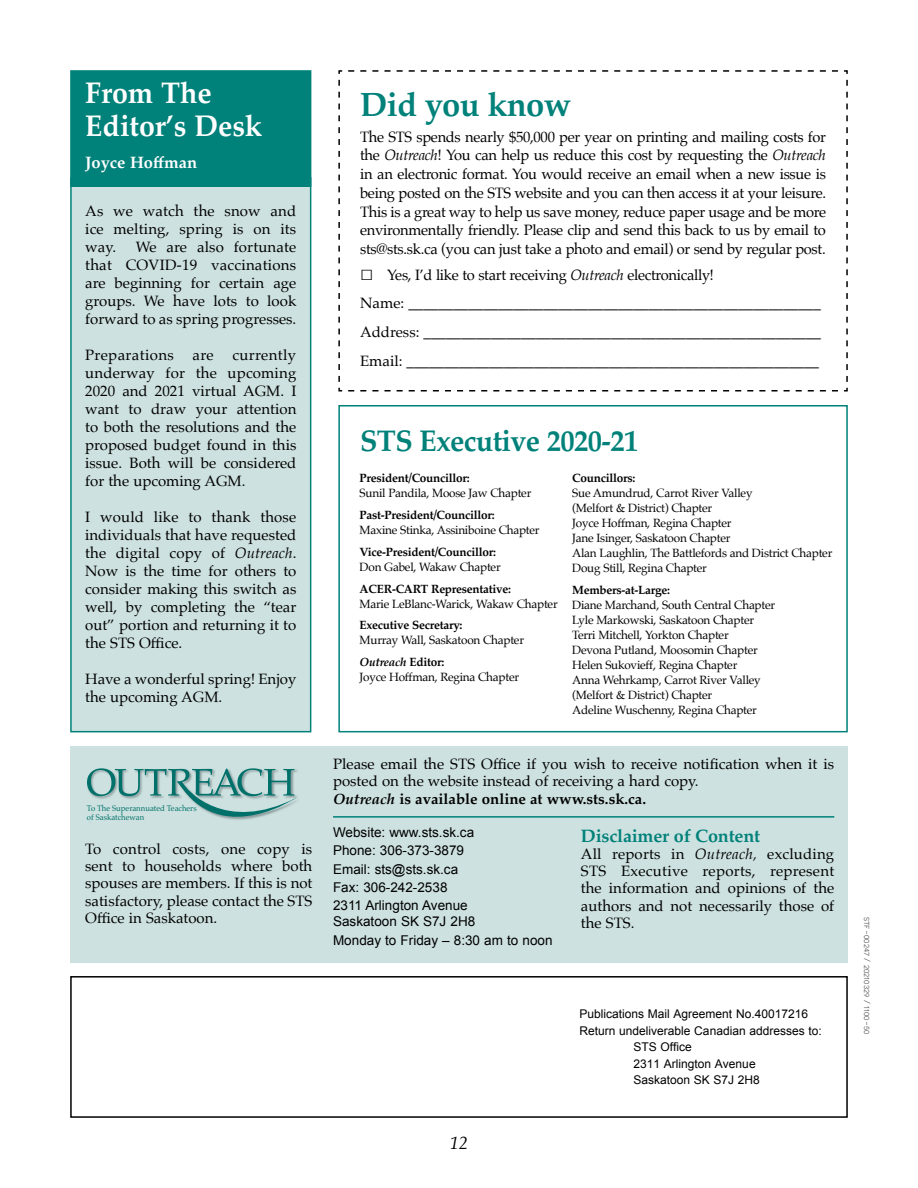
<style>
.page{position:relative;width:918px;height:1188px;background:#fff}
.page>*{position:absolute;margin:0;border:0;box-sizing:border-box;transform-origin:0 0}
.t1{font:700 33.75px "Palatino";letter-spacing:-.02em;color:#008179}
.t2{font:700 30px "Palatino";letter-spacing:-.02em;color:#008179;scale:.95 1}
.t3{font:700 30px/33px "Palatino";color:#fff;scale:.95 1}
.t4{font:700 18px "Palatino";letter-spacing:-.01em;color:#008179}
.t5{font:italic 18px "Palatino";color:#000}
.t6{font:700 16.5px "Palatino";color:#fff}
.t7{font:15px/18px "Palatino";color:#000;text-align:justify}
.t8{font:15px/28.8px "Palatino";letter-spacing:-.02em;color:#000}
.t9{font:13.5px/18.5px "Arial";color:#000}
.t10{font:12px/15px "Palatino";letter-spacing:-.02em;color:#000}
.t11{font:700 12px "Palatino";letter-spacing:-.02em;color:#000}
.t12{font:12px "Arial";color:#000}
.t13{font:9px "Novecentosans";letter-spacing:.02em;color:#414042}
.t14{font:8.25px/9.4px "Palatino";color:#008179;scale:.95 1}
.s1{font-style:italic}
.s2{font-size:22.5px}
.s3{font-weight:700;font-style:italic}
.s4{font-weight:700}
</style>
<div class="page">
<div style="left:70px;top:976px;width:778px;height:142px;border:2px solid #000"></div>
<div style="left:70px;top:746px;width:778px;height:216px;background:#cde1e0"></div>
<svg style="left:87px;top:768px;width:210px;height:52px"></svg>
<hr style="left:333px;top:816px;width:501px;height:2px;background:#008179">
<div style="left:338px;top:405px;width:510px;height:327px;border:2px solid #008179"></div>
<div style="left:71px;top:178px;width:240px;height:554px;background:#cde1e0"></div>
<div style="left:70px;top:177px;width:241px;height:555px;border:2px solid #008179"></div>
<div style="left:71px;top:71px;width:240px;height:115px;background:#008179"></div>
<div style="left:70px;top:70px;width:241px;height:117px;border:2px solid #008179"></div>
<svg style="left:338px;top:70px;width:510px;height:322px"></svg>
<h2 class="t3" style="left:85px;top:76px;width:188px">From The<br>Editor’s Desk</h2>
<p class="t6" style="left:85px;top:148px;width:113px">Joyce Hoffman</p>
<p class="t7" style="left:85px;top:202px;width:213px">As we watch the snow and ice melting, spring is on its way.</p>
<p class="t7" style="left:85px;top:238px;width:213px;text-indent:50px">We are also fortunate that COVID-19 vaccinations are beginning for certain age groups. We have lots to look forward to as spring progresses.</p>
<p class="t7" style="left:85px;top:346px;width:213px">Preparations are currently underway for the upcoming 2020 and 2021 virtual AGM. I want to draw your attention to both the resolutions and the proposed budget found in this issue. Both will be considered for the upcoming AGM.</p>
<p class="t7" style="left:85px;top:508px;width:213px">I would like to thank those individuals that have requested the digital copy of <span class="s1">Outreach</span>.<br>Now is the time for others to consider making this switch as well, by completing the “tear out” portion and returning it to the STS Office.</p>
<p class="t7" style="left:85px;top:670px;width:213px">Have a wonderful spring! Enjoy the upcoming AGM.</p>
<p class="t14" style="left:87px;top:803px;width:117px">To The Superannuated Teachers of Saskatchewan</p>
<p class="t7" style="left:85px;top:840px;width:229px;line-height:17.2px">To control costs, one copy is sent to households where both spouses are members. If this is not satisfactory, please contact the STS Office in Saskatoon.</p>
<h1 class="t1" style="left:360px;top:76px;width:212px">Did you know</h1>
<p class="t7" style="left:360px;top:127px;width:467px;line-height:18.8px">The STS spends nearly $50,000 per year on printing and mailing costs for the <span class="s1">Outreach</span>! You can help us reduce this cost by requesting the <span class="s1">Outreach </span>in an electronic format. You would receive an email when a new issue is being posted on the STS website and you can then access it at your leisure.<br>This is a great way to help us save money, reduce paper usage and be more environmentally friendly. Please clip and send this back to us by email to sts@sts.sk.ca (you can just take a photo and email) or send by regular post.</p>
<p class="t8" style="left:360px;top:260px;width:462px"><span class="s2">□</span> Yes, I’d like to start receiving <span class="s1">Outreach</span> electronically!<br>Name: _______________________________________________________ Address: _____________________________________________________ Email: _______________________________________________________</p>
<h2 class="t2" style="left:360px;top:416px;width:294px">STS Executive 2020-21</h2>
<p class="t11" style="left:360px;top:468px;width:112px">President/Councillor:</p>
<p class="t10" style="left:360px;top:486px;width:173px">Sunil Pandila, Moose Jaw Chapter</p>
<p class="t11" style="left:360px;top:505px;width:137px">Past-President/Councillor:</p>
<p class="t10" style="left:360px;top:522px;width:181px">Maxine Stinka, Assiniboine Chapter</p>
<p class="t11" style="left:360px;top:542px;width:138px">Vice-President/Councillor:</p>
<p class="t10" style="left:360px;top:559px;width:143px">Don Gabel, Wakaw Chapter</p>
<p class="t11" style="left:360px;top:578px;width:153px">ACER-CART Representative:</p>
<p class="t10" style="left:360px;top:596px;width:200px">Marie LeBlanc-Warick, Wakaw Chapter</p>
<p class="t11" style="left:360px;top:615px;width:104px">Executive Secretary:</p>
<p class="t10" style="left:360px;top:629px;width:166px;line-height:21.8px">Murray Wall, Saskatoon Chapter<br><span class="s3">Outreach</span> <span class="s4">Editor:</span></p>
<p class="t10" style="left:360px;top:669px;width:161px">Joyce Hoffman, Regina Chapter</p>
<p class="t11" style="left:572px;top:468px;width:65px">Councillors:</p>
<p class="t10" style="left:572px;top:486px;width:262px">Sue Amundrud, Carrot River Valley<br>(Melfort &amp; District) Chapter<br>Joyce Hoffman, Regina Chapter<br>Jane Isinger, Saskatoon Chapter<br>Alan Laughlin, The Battlefords and District Chapter Doug Still, Regina Chapter</p>
<p class="t11" style="left:572px;top:580px;width:99px">Members-at-Large:</p>
<p class="t10" style="left:572px;top:597px;width:204px">Diane Marchand, South Central Chapter Lyle Markowski, Saskatoon Chapter Terri Mitchell, Yorkton Chapter<br>Devona Putland, Moosomin Chapter Helen Sukovieff, Regina Chapter<br>Anna Wehrkamp, Carrot River Valley (Melfort &amp; District) Chapter<br>Adeline Wuschenny, Regina Chapter</p>
<p class="t7" style="left:333px;top:755px;width:503px;line-height:17.2px;text-align:left">Please email the STS Office if you wish to receive notification when it is posted on the website instead of receiving a hard copy.<br><span class="s3">Outreach</span> <span class="s4">is available online at www.sts.sk.ca.</span></p>
<p class="t9" style="left:333px;top:823px;width:143px">Website: www.sts.sk.ca<br>Phone: 306-373-3879<br>Email: sts@sts.sk.ca<br>Fax: 306-242-2538<br>2311 Arlington Avenue</p>
<p class="t9" style="left:333px;top:912px;width:221px;line-height:19.2px">Saskatoon SK S7J 2H8<br>Monday to Friday – 8:30 am to noon</p>
<p class="t4" style="left:581px;top:820px;width:181px">Disclaimer of Content</p>
<p class="t7" style="left:581px;top:845px;width:255px;line-height:17.2px">All reports in <span class="s1">Outreach,</span> excluding STS Executive reports, represent the information and opinions of the authors and not necessarily those of the STS.</p>
<p class="t5" style="left:450px;top:1128px;width:19px">12</p>
<p class="t12" style="left:580px;top:1006px;width:230px">Publications Mail Agreement No.40017216</p>
<p class="t12" style="left:580px;top:1023px;width:244px">Return undeliverable Canadian addresses to:</p>
<p class="t12" style="left:634px;top:1039px;width:60px">STS Office</p>
<p class="t12" style="left:634px;top:1056px;width:124px">2311 Arlington Avenue</p>
<p class="t12" style="left:634px;top:1072px;width:128px">Saskatoon SK S7J 2H8</p>
<p class="t13" style="left:872px;top:917px;width:119px;rotate:90deg">stf-00247 / 20210329 / 1100-50</p>
</div>
